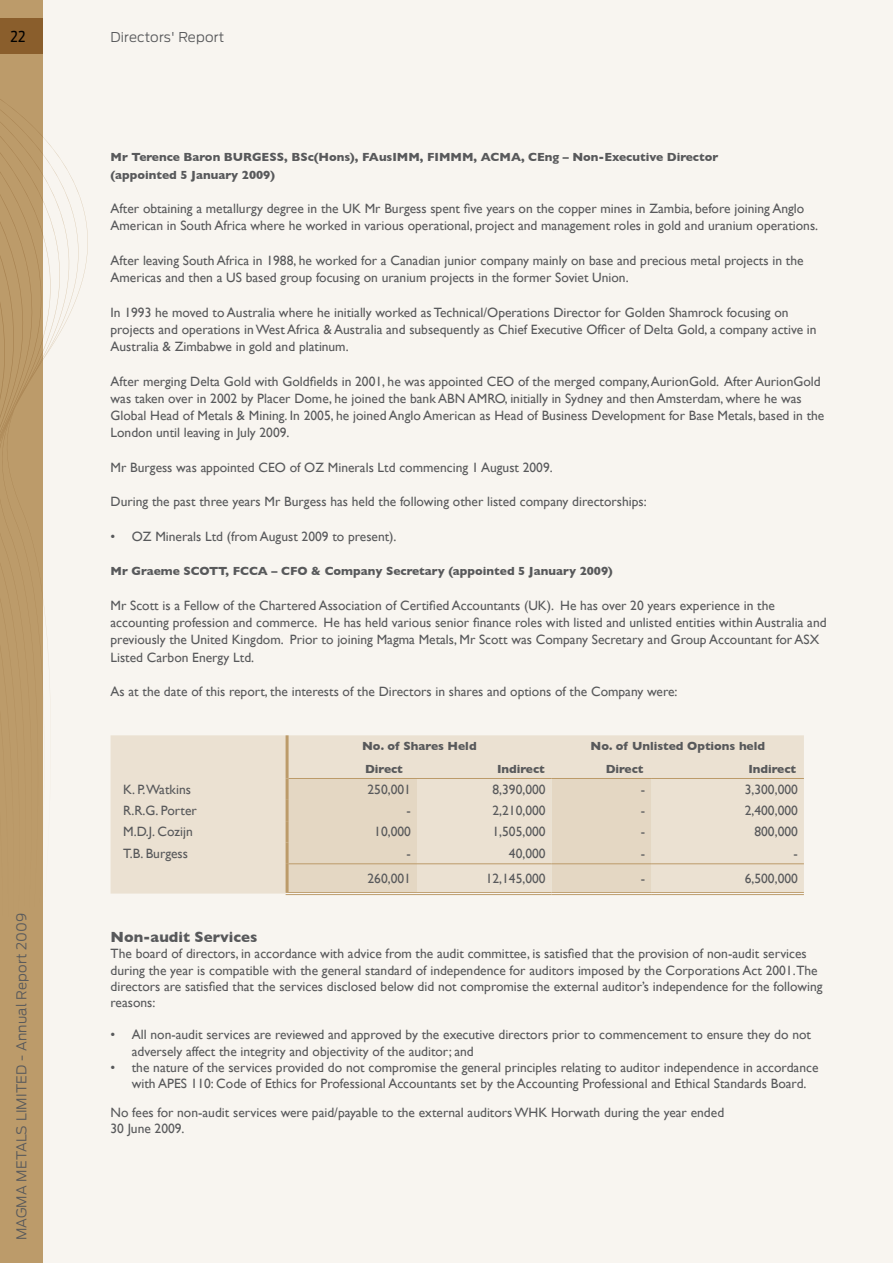
<style>
.page{position:relative;width:893px;height:1263px;background:#f8f5f0}
.page>*{position:absolute;margin:0;border:0;box-sizing:border-box;transform-origin:0 0}
.t1{font:700 15px "Gill Sans";color:#58595b}
.t2{font:15px "Antenna Cond";color:#000}
.t3{font:13.5px/17.2px "Gill Sans";color:#58595b}
.t4{font:300 13.5px "Antenna";letter-spacing:.015em;color:#58595b}
.t5{font:700 12px/23px "Gill Sans";color:#58595b}
</style>
<div class="page">
<div style="left:0;top:0;width:43px;height:1263px;background:#bc9b6a"></div>
<div style="left:0;top:19px;width:43px;height:35px;background:#8a5e2c"></div>
<div style="left:111px;top:735px;width:693px;height:158px;background:#ebe1d2"></div>
<svg style="left:289px;top:779px;width:362px;height:113px"></svg>
<hr style="left:286px;top:892px;width:131px;height:3px;background:#fff">
<hr style="left:417px;top:892px;width:135px;height:3px;background:#fff">
<hr style="left:552px;top:892px;width:99px;height:3px;background:#fff">
<hr style="left:651px;top:892px;width:153px;height:3px;background:#fff">
<hr style="left:286px;top:735px;width:3px;height:43px;background:#bc9b6a">
<hr style="left:286px;top:778px;width:3px;height:22px;background:#bc9b6a">
<hr style="left:286px;top:800px;width:3px;height:21px;background:#bc9b6a">
<hr style="left:286px;top:821px;width:3px;height:21px;background:#bc9b6a">
<hr style="left:286px;top:842px;width:3px;height:22px;background:#bc9b6a">
<hr style="left:286px;top:864px;width:3px;height:28px;background:#bc9b6a">
<hr style="left:289px;top:778px;width:128px;height:1px;background:#bc9b6a">
<hr style="left:417px;top:778px;width:135px;height:1px;background:#bc9b6a">
<hr style="left:552px;top:778px;width:99px;height:1px;background:#bc9b6a">
<hr style="left:651px;top:778px;width:153px;height:1px;background:#bc9b6a">
<hr style="left:289px;top:863px;width:128px;height:1px;background:#bc9b6a">
<hr style="left:286px;top:892px;width:131px;height:1px;background:#bc9b6a">
<hr style="left:286px;top:894px;width:131px;height:1px;background:#bc9b6a">
<hr style="left:417px;top:863px;width:135px;height:1px;background:#bc9b6a">
<hr style="left:552px;top:863px;width:99px;height:1px;background:#bc9b6a">
<hr style="left:651px;top:863px;width:153px;height:1px;background:#bc9b6a">
<hr style="left:417px;top:892px;width:135px;height:1px;background:#bc9b6a">
<hr style="left:417px;top:894px;width:135px;height:1px;background:#bc9b6a">
<hr style="left:552px;top:892px;width:99px;height:1px;background:#bc9b6a">
<hr style="left:552px;top:894px;width:99px;height:1px;background:#bc9b6a">
<hr style="left:651px;top:892px;width:153px;height:1px;background:#bc9b6a">
<hr style="left:651px;top:894px;width:153px;height:1px;background:#bc9b6a">
<svg style="left:52px;top:148px;width:9px;height:198px"></svg>
<svg style="left:0;top:99px;width:52px;height:563px"></svg>
<p class="t2" style="left:11px;top:27px;width:16px">22</p>
<p class="t4" style="left:14px;top:1240px;width:329px;rotate:-90deg">MAGMA METALS LIMITED - Annual Report 2009</p>
<p class="t4" style="left:111px;top:29px;width:115px">Directors' Report</p>
<p class="t5" style="left:111px;top:149px;width:609px;line-height:17.2px">Mr Terence Baron BURGESS, BSc(Hons), FAusIMM, FIMMM, ACMA, CEng – Non-Executive Director (appointed 5 January 2009)</p>
<p class="t3" style="left:111px;top:200px;width:709px">After obtaining a metallurgy degree in the UK Mr Burgess spent five years on the copper mines in Zambia, before joining Anglo<br>American in South Africa where he worked in various operational, project and management roles in gold and uranium operations.</p>
<p class="t3" style="left:111px;top:252px;width:694px">After leaving South Africa in 1988, he worked for a Canadian junior company mainly on base and precious metal projects in the<br>Americas and then a US based group focusing on uranium projects in the former Soviet Union.</p>
<p class="t3" style="left:111px;top:303px;width:708px">In 1993 he moved to Australia where he initially worked as Technical/Operations Director for Golden Shamrock focusing on projects and operations in West Africa &amp; Australia and subsequently as Chief Executive Officer of Delta Gold, a company active in<br>Australia &amp; Zimbabwe in gold and platinum.</p>
<p class="t3" style="left:111px;top:372px;width:715px">After merging Delta Gold with Goldfields in 2001, he was appointed CEO of the merged company, AurionGold. After AurionGold was taken over in 2002 by Placer Dome, he joined the bank ABN AMRO, initially in Sydney and then Amsterdam, where he was Global Head of Metals &amp; Mining. In 2005, he joined Anglo American as Head of Business Development for Base Metals, based in the London until leaving in July 2009.</p>
<p class="t3" style="left:111px;top:459px;width:444px">Mr Burgess was appointed CEO of OZ Minerals Ltd commencing 1 August 2009.</p>
<p class="t3" style="left:111px;top:493px;width:538px">During the past three years Mr Burgess has held the following other listed company directorships:</p>
<p class="t3" style="left:111px;top:528px;width:287px">• OZ Minerals Ltd (from August 2009 to present).</p>
<p class="t5" style="left:111px;top:560px;width:504px">Mr Graeme SCOTT, FCCA – CFO &amp; Company Secretary (appointed 5 January 2009)</p>
<p class="t3" style="left:111px;top:596px;width:718px">Mr Scott is a Fellow of the Chartered Association of Certified Accountants (UK). He has over 20 years experience in the accounting profession and commerce. He has held various senior finance roles with listed and unlisted entities within Australia and previously the United Kingdom. Prior to joining Magma Metals, Mr Scott was Company Secretary and Group Accountant for ASX Listed Carbon Energy Ltd.</p>
<p class="t3" style="left:111px;top:683px;width:568px">As at the date of this report, the interests of the Directors in shares and options of the Company were:</p>
<p class="t5" style="left:362px;top:734px;width:116px">No. of Shares Held<br>Direct</p>
<p class="t5" style="left:497px;top:757px;width:49px">Indirect</p>
<p class="t5" style="left:606px;top:734px;width:161px;text-indent:-15px">No. of Unlisted Options held<br>Direct</p>
<p class="t5" style="left:748px;top:757px;width:49px">Indirect</p>
<p class="t3" style="left:123px;top:780px;width:69px">K. P.Watkins</p>
<p class="t3" style="left:367px;top:780px;width:45px">250,001</p>
<p class="t3" style="left:492px;top:780px;width:55px">8,390,000</p>
<p class="t3" style="left:641px;top:780px;width:6px">-</p>
<p class="t3" style="left:745px;top:780px;width:55px">3,300,000</p>
<p class="t3" style="left:123px;top:802px;width:75px">R.R.G. Porter</p>
<p class="t3" style="left:407px;top:802px;width:6px">-</p>
<p class="t3" style="left:492px;top:802px;width:55px">2,210,000</p>
<p class="t3" style="left:641px;top:802px;width:6px">-</p>
<p class="t3" style="left:745px;top:802px;width:55px">2,400,000</p>
<p class="t3" style="left:123px;top:823px;width:71px">M.D.J. Cozijn</p>
<p class="t3" style="left:374px;top:823px;width:38px">10,000</p>
<p class="t3" style="left:492px;top:823px;width:55px">1,505,000</p>
<p class="t3" style="left:641px;top:823px;width:6px">-</p>
<p class="t3" style="left:754px;top:823px;width:45px">800,000</p>
<p class="t3" style="left:123px;top:844px;width:66px">T.B. Burgess</p>
<p class="t3" style="left:407px;top:844px;width:6px">-</p>
<p class="t3" style="left:509px;top:844px;width:38px">40,000</p>
<p class="t3" style="left:641px;top:844px;width:6px">-</p>
<p class="t3" style="left:793px;top:844px;width:6px">-</p>
<p class="t3" style="left:367px;top:870px;width:45px">260,001</p>
<p class="t3" style="left:486px;top:870px;width:61px">12,145,000</p>
<p class="t3" style="left:641px;top:870px;width:6px">-</p>
<p class="t3" style="left:745px;top:870px;width:55px">6,500,000</p>
<p class="t1" style="left:111px;top:928px;width:148px">Non-audit Services</p>
<p class="t3" style="left:111px;top:945px;width:713px;line-height:16.2px">The board of directors, in accordance with advice from the audit committee, is satisfied that the provision of non-audit services during the year is compatible with the general standard of independence for auditors imposed by the Corporations Act 2001.The directors are satisfied that the services disclosed below did not compromise the external auditor’s independence for the following reasons:</p>
<p class="t3" style="left:132px;top:1026px;width:681px;line-height:16.2px;text-indent:-21px">• All non-audit services are reviewed and approved by the executive directors prior to commencement to ensure they do not adversely affect the integrity and objectivity of the auditor; and</p>
<p class="t3" style="left:132px;top:1059px;width:688px;line-height:16.2px;text-indent:-21px">• the nature of the services provided do not compromise the general principles relating to auditor independence in accordance with APES 110: Code of Ethics for Professional Accountants set by the Accounting Professional and Ethical Standards Board.</p>
<p class="t3" style="left:111px;top:1104px;width:615px;line-height:16.2px">No fees for non-audit services were paid/payable to the external auditors WHK Horwath during the year ended<br>30 June 2009.</p>
</div>
